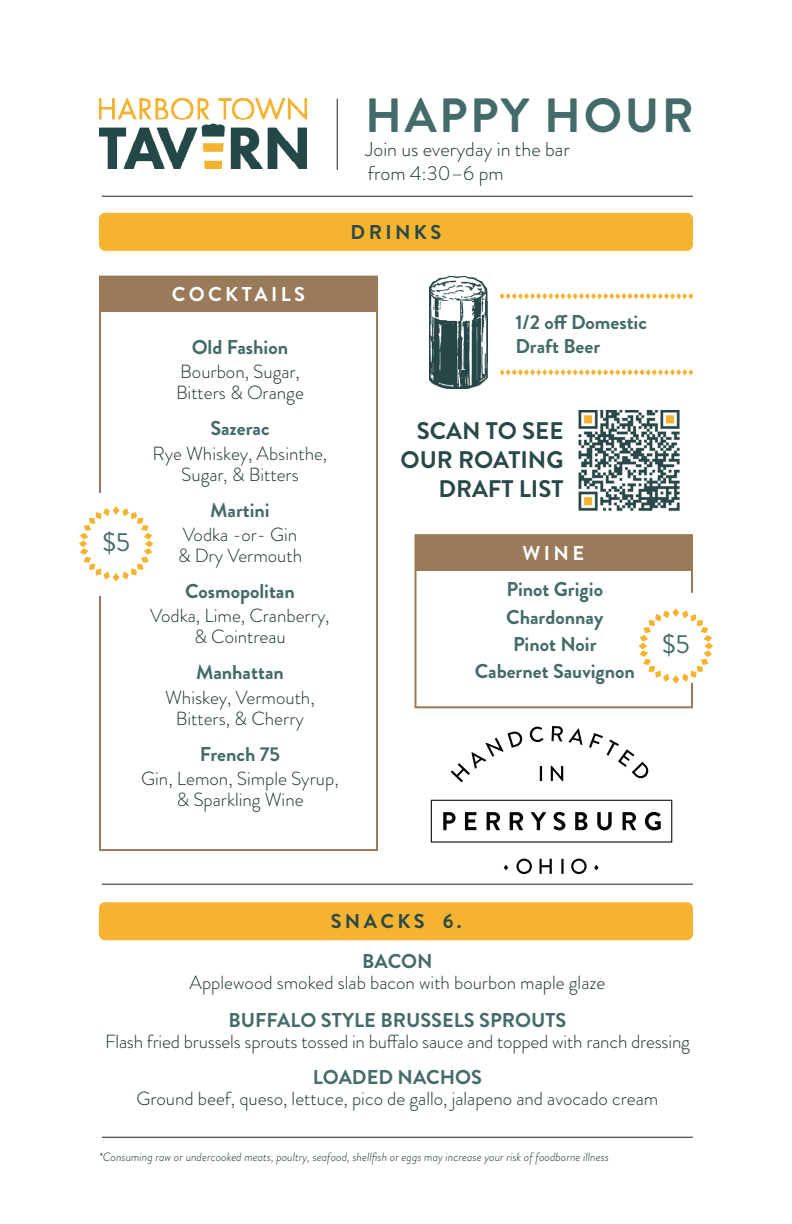
<style>
.page{position:relative;width:792px;height:1224px;background:#fff}
.page>*{position:absolute;margin:0;border:0;box-sizing:border-box;transform-origin:0 0}
.t1{font:700 48px "Brandon Grotesque";letter-spacing:.055em;color:#426b69}
.menu_item{font:26px "Brandon Grotesque";color:#426b69}
.t2{font:700 24px/28.8px "Brandon Grotesque";color:#284849;text-align:right}
.menu_item-2{font:700 20px/24px "Brandon Grotesque";color:#426b69}
.menu_description{font:700 20px "Brandon Grotesque";color:#426b69}
.t3{font:300 20px/24px "Brandon Grotesque";color:#1c3030}
.section_head_alt_1{font:700 20px "Brandon Grotesque";letter-spacing:.17em;color:#2a4849}
.section_head{font:700 20px "Brandon Grotesque";letter-spacing:.17em;color:#fff}
.menu_description-2{font:300 19px/21px "Brandon Grotesque";color:#1c3030;text-align:center}
.fine_print{font:italic 300 12px "Brandon Grotesque";color:#1c3030}
</style>
<div class="page">
<div style="left:99px;top:902px;width:594px;height:38px;background:#f5b32f;border-radius:6px"></div>
<div style="left:99px;top:213px;width:594px;height:38px;background:#f5b32f;border-radius:6px"></div>
<hr style="left:102px;top:1137px;width:591px;height:1px;background:#231f20">
<hr style="left:102px;top:196px;width:591px;height:1px;background:#231f20">
<hr style="left:102px;top:884px;width:591px;height:1px;background:#231f20">
<hr style="left:337px;top:99px;width:1px;height:71px;background:#231f20">
<img style="left:99px;top:99px;width:207px;height:69px">
<div style="left:99px;top:276px;width:279px;height:36px;background:#997b59"></div>
<div style="left:99px;top:276px;width:279px;height:575px;border:2px solid #997b59"></div>
<svg style="left:694px;top:614px;width:19px;height:64px"></svg>
<svg style="left:414px;top:534px;width:280px;height:175px"></svg>
<img style="left:430px;top:276px;width:57px;height:112px">
<div style="left:80px;top:494px;width:66px;height:102px;background:#fff"></div>
<svg style="left:79px;top:506px;width:74px;height:75px"></svg>
<svg style="left:500px;top:369px;width:193px;height:6px"></svg>
<svg style="left:500px;top:293px;width:193px;height:6px"></svg>
<img style="left:578px;top:410px;width:102px;height:101px">
<svg style="left:516px;top:859px;width:16px;height:15px"></svg>
<svg style="left:539px;top:859px;width:13px;height:15px"></svg>
<hr style="left:561px;top:859px;width:3px;height:15px;background:#050504">
<svg style="left:571px;top:859px;width:16px;height:15px"></svg>
<svg style="left:594px;top:865px;width:4px;height:5px"></svg>
<svg style="left:504px;top:865px;width:4px;height:5px"></svg>
<svg style="left:431px;top:800px;width:241px;height:43px"></svg>
<svg style="left:451px;top:731px;width:72px;height:51px"></svg>
<svg style="left:529px;top:726px;width:15px;height:17px"></svg>
<svg style="left:551px;top:726px;width:32px;height:19px"></svg>
<svg style="left:589px;top:733px;width:60px;height:46px"></svg>
<svg style="left:540px;top:766px;width:2px;height:15px"></svg>
<svg style="left:551px;top:766px;width:12px;height:15px"></svg>
<p class="t1" style="left:365px;top:82px;width:330px">HAPPY HOUR</p>
<p class="t3" style="left:366px;top:137px;width:206px">Join us everyday in the bar from 4:30–6 pm</p>
<p class="section_head_alt_1" style="left:351px;top:218px;width:92px">DRINKS</p>
<p class="section_head" style="left:172px;top:280px;width:135px">COCKTAILS</p>
<p class="menu_item" style="left:102px;top:524px;width:29px">$5</p>
<p class="menu_item-2" style="left:192px;top:335px;width:98px">Old Fashion</p>
<p class="menu_description-2" style="left:176px;top:361px;width:129px;text-align:left">Bourbon, Sugar,<br>Bitters &amp; Orange</p>
<p class="menu_item-2" style="left:210px;top:417px;width:61px">Sazerac</p>
<p class="menu_description-2" style="left:153px;top:443px;width:176px">Rye Whiskey, Absinthe,<br>Sugar, &amp; Bitters</p>
<p class="menu_item-2" style="left:210px;top:498px;width:61px">Martini</p>
<p class="menu_description-2" style="left:178px;top:524px;width:126px;text-align:left">Vodka -or- Gin &amp; Dry Vermouth</p>
<p class="menu_item-2" style="left:185px;top:579px;width:111px">Cosmopolitan</p>
<p class="menu_description-2" style="left:150px;top:605px;width:181px">Vodka, Lime, Cranberry, &amp; Cointreau</p>
<p class="menu_item-2" style="left:196px;top:661px;width:89px">Manhattan</p>
<p class="menu_description-2" style="left:165px;top:687px;width:151px">Whiskey, Vermouth,<br>Bitters, &amp; Cherry</p>
<p class="menu_item-2" style="left:200px;top:742px;width:82px">French 75</p>
<p class="menu_description-2" style="left:141px;top:768px;width:199px">Gin, Lemon, Simple Syrup, &amp; Sparkling Wine</p>
<p class="menu_item-2" style="left:516px;top:311px;width:133px">1/2 off Domestic<br>Draft Beer</p>
<p class="t2" style="left:401px;top:417px;width:165px">SCAN TO SEE<br>OUR ROATING</p>
<p class="t2" style="left:438px;top:474px;width:127px">DRAFT LIST</p>
<p class="section_head" style="left:523px;top:539px;width:63px">WINE</p>
<p class="menu_item-2" style="left:507px;top:578px;width:98px">Pinot Grigio</p>
<p class="menu_item-2" style="left:506px;top:605px;width:99px">Chardonnay</p>
<p class="menu_item-2" style="left:513px;top:632px;width:85px">Pinot Noir</p>
<p class="menu_item-2" style="left:475px;top:660px;width:162px">Cabernet Sauvignon</p>
<p class="menu_item" style="left:662px;top:627px;width:29px">$5</p>
<p class="section_head_alt_1" style="left:331px;top:907px;width:132px">SNACKS 6.</p>
<p class="menu_description" style="left:362px;top:947px;width:72px">BACON</p>
<p class="menu_description-2" style="left:190px;top:972px;width:417px">Applewood smoked slab bacon with bourbon maple glaze</p>
<p class="menu_description" style="left:229px;top:1006px;width:339px">BUFFALO STYLE BRUSSELS SPROUTS</p>
<p class="menu_description-2" style="left:105px;top:1031px;width:586px">Flash fried brussels sprouts tossed in buffalo sauce and topped with ranch dressing</p>
<p class="menu_description" style="left:313px;top:1063px;width:171px">LOADED NACHOS</p>
<p class="menu_description-2" style="left:137px;top:1088px;width:523px">Ground beef, queso, lettuce, pico de gallo, jalapeno and avocado cream</p>
<p class="fine_print" style="left:99px;top:1149px;width:512px">*Consuming raw or undercooked meats, poultry, seafood, shellfish or eggs may increase your risk of foodborne illness</p>
</div>
